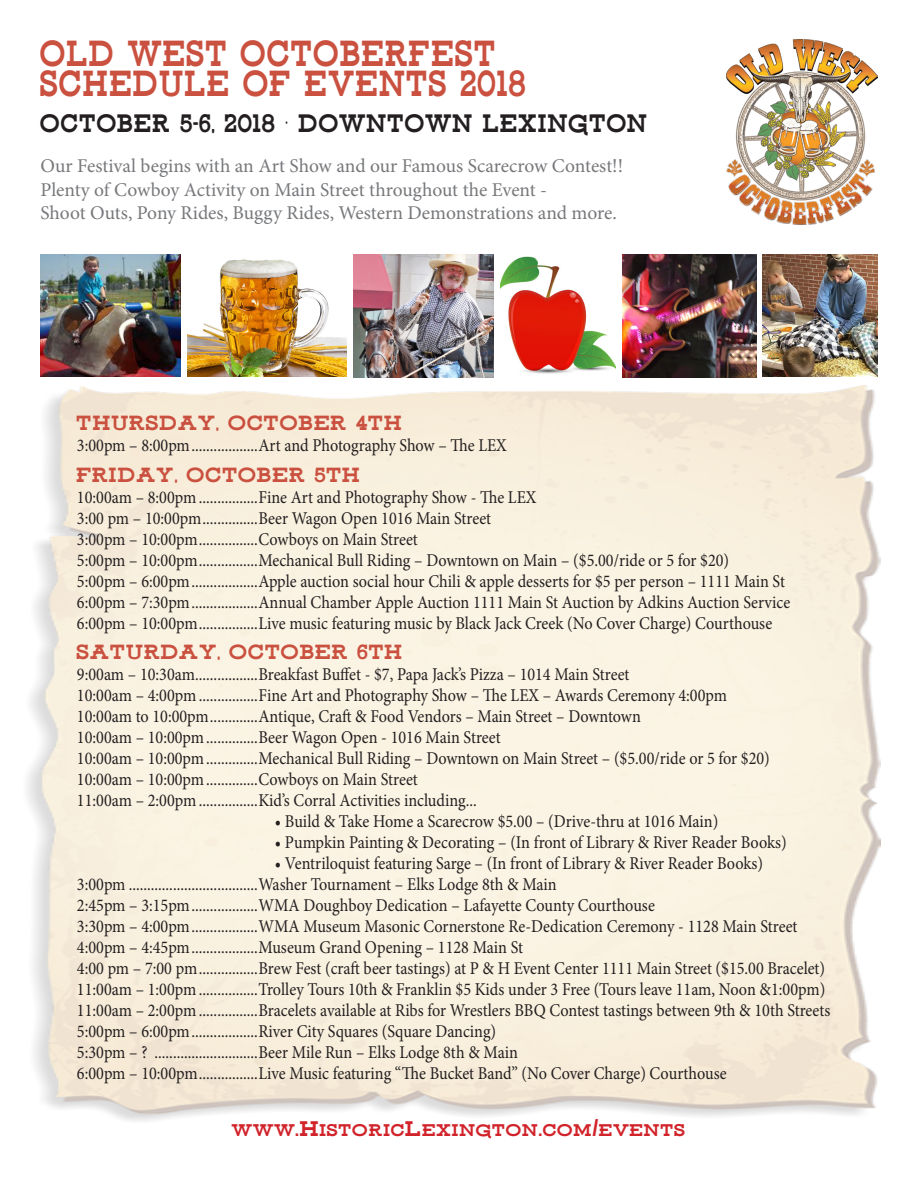
<style>
.page{position:relative;width:918px;height:1188px;background:#fff}
.page>*{position:absolute;margin:0;border:0;box-sizing:border-box;transform-origin:0 0}
.t1{font:900 34.5px "Ansley Display";color:#ca503f;scale:.72 1}
.t2{font:900 24px "Ansley Display";color:#231f20;scale:.8 1}
.t3{font:19.5px "Minion Pro";letter-spacing:-.005em;color:#76787b}
.t4{font:900 19.5px "Ansley Display";color:#ca503f;scale:.9 1}
.t5{font:18px "Minion Pro";color:#231f20;scale:.9 1}
.t6{font:900 16.05px "Ansley Display";color:#d1232a;scale:.94 1}
.s1{font-size:22.95px}
.s2{font-size:20.1px}
</style>
<div class="page">
<img style="left:27px;top:386px;width:853px;height:735px">
<img style="left:727px;top:40px;width:151px;height:184px">
<img style="left:622px;top:254px;width:135px;height:124px">
<img style="left:40px;top:254px;width:141px;height:123px">
<img style="left:763px;top:254px;width:115px;height:123px">
<img style="left:500px;top:256px;width:116px;height:118px">
<img style="left:353px;top:254px;width:141px;height:124px">
<img style="left:188px;top:259px;width:158px;height:118px">
<p class="t1" style="left:40px;top:40px;width:636px">OLD WEST OCTOBERFEST</p>
<p class="t1" style="left:40px;top:70px;width:677px">SCHEDULE OF EVENTS 2018</p>
<p class="t2" style="left:40px;top:113px;width:761px">OCTOBER 5-6, 2018 • DOWNTOWN LEXINGTON</p>
<p class="t3" style="left:40px;top:153px;width:584px">Our Festival begins with an Art Show and our Famous Scarecrow Contest!!</p>
<p class="t3" style="left:40px;top:176px;width:508px">Plenty of Cowboy Activity on Main Street throughout the Event -</p>
<p class="t3" style="left:40px;top:200px;width:578px">Shoot Outs, Pony Rides, Buggy Rides, Western Demonstrations and more.</p>
<p class="t4" style="left:77px;top:415px;width:364px">THURSDAY, OCTOBER 4TH</p>
<p class="t5" style="left:77px;top:434px;width:479px">3:00pm – 8:00pm..................Art and Photography Show – The LEX</p>
<p class="t4" style="left:77px;top:466px;width:317px">FRIDAY, OCTOBER 5TH</p>
<p class="t5" style="left:77px;top:485px;width:512px">10:00am – 8:00pm ................Fine Art and Photography Show - The LEX</p>
<p class="t5" style="left:77px;top:506px;width:462px">3:00 pm – 10:00pm...............Beer Wagon Open 1016 Main Street</p>
<p class="t5" style="left:77px;top:527px;width:380px">3:00pm – 10:00pm................Cowboys on Main Street</p>
<p class="t5" style="left:77px;top:548px;width:726px">5:00pm – 10:00pm................Mechanical Bull Riding – Downtown on Main – ($5.00/ride or 5 for $20)</p>
<p class="t5" style="left:77px;top:569px;width:788px">5:00pm – 6:00pm..................Apple auction social hour Chili &amp; apple desserts for $5 per person – 1111 Main St</p>
<p class="t5" style="left:77px;top:590px;width:794px">6:00pm – 7:30pm..................Annual Chamber Apple Auction 1111 Main St Auction by Adkins Auction Service</p>
<p class="t5" style="left:77px;top:611px;width:774px">6:00pm – 10:00pm................Live music featuring music by Black Jack Creek (No Cover Charge) Courthouse</p>
<p class="t4" style="left:77px;top:644px;width:364px">SATURDAY, OCTOBER 6TH</p>
<p class="t5" style="left:77px;top:662px;width:615px">9:00am – 10:30am.................Breakfast Buffet - $7, Papa Jack’s Pizza – 1014 Main Street</p>
<p class="t5" style="left:77px;top:683px;width:724px">10:00am – 4:00pm ................Fine Art and Photography Show – The LEX – Awards Ceremony 4:00pm</p>
<p class="t5" style="left:77px;top:704px;width:628px">10:00am to 10:00pm.............Antique, Craft &amp; Food Vendors – Main Street – Downtown</p>
<p class="t5" style="left:77px;top:725px;width:472px">10:00am – 10:00pm..............Beer Wagon Open - 1016 Main Street</p>
<p class="t5" style="left:77px;top:746px;width:771px">10:00am – 10:00pm..............Mechanical Bull Riding – Downtown on Main Street – ($5.00/ride or 5 for $20)</p>
<p class="t5" style="left:77px;top:767px;width:380px">10:00am – 10:00pm..............Cowboys on Main Street</p>
<p class="t5" style="left:77px;top:788px;width:446px">11:00am – 2:00pm ................Kid’s Corral Activities including...</p>
<p class="t5" style="left:275px;top:809px;width:494px">• Build &amp; Take Home a Scarecrow $5.00 – (Drive-thru at 1016 Main)</p>
<p class="t5" style="left:275px;top:830px;width:570px">• Pumpkin Painting &amp; Decorating – (In front of Library &amp; River Reader Books)</p>
<p class="t5" style="left:275px;top:851px;width:544px">• Ventriloquist featuring Sarge – (In front of Library &amp; River Reader Books)</p>
<p class="t5" style="left:77px;top:872px;width:535px">3:00pm ...................................Washer Tournament – Elks Lodge 8th &amp; Main</p>
<p class="t5" style="left:77px;top:893px;width:644px">2:45pm – 3:15pm..................WMA Doughboy Dedication – Lafayette County Courthouse</p>
<p class="t5" style="left:77px;top:914px;width:802px">3:30pm – 4:00pm..................WMA Museum Masonic Cornerstone Re-Dedication Ceremony - 1128 Main Street</p>
<p class="t5" style="left:77px;top:935px;width:497px">4:00pm – 4:45pm..................Museum Grand Opening – 1128 Main St</p>
<p class="t5" style="left:77px;top:956px;width:833px">4:00 pm – 7:00 pm................Brew Fest (craft beer tastings) at P &amp; H Event Center 1111 Main Street ($15.00 Bracelet)</p>
<p class="t5" style="left:77px;top:977px;width:833px">11:00am – 1:00pm ................Trolley Tours 10th &amp; Franklin $5 Kids under 3 Free (Tours leave 11am, Noon &amp;1:00pm)</p>
<p class="t5" style="left:77px;top:998px;width:839px">11:00am – 2:00pm ................Bracelets available at Ribs for Wrestlers BBQ Contest tastings between 9th &amp; 10th Streets</p>
<p class="t5" style="left:77px;top:1019px;width:467px">5:00pm – 6:00pm..................River City Squares (Square Dancing)</p>
<p class="t5" style="left:77px;top:1040px;width:491px">5:30pm – ? ............................Beer Mile Run – Elks Lodge 8th &amp; Main</p>
<p class="t5" style="left:77px;top:1061px;width:723px">6:00pm – 10:00pm................Live Music featuring “The Bucket Band” (No Cover Charge) Courthouse</p>
<p class="t6" style="left:232px;top:1124px;width:485px">WWW<span class="s1">.</span><span class="s2">H</span>ISTORIC<span class="s2">L</span>EXINGTON<span class="s1">.</span>COM<span class="s1">/</span>EVENTS</p>
</div>
